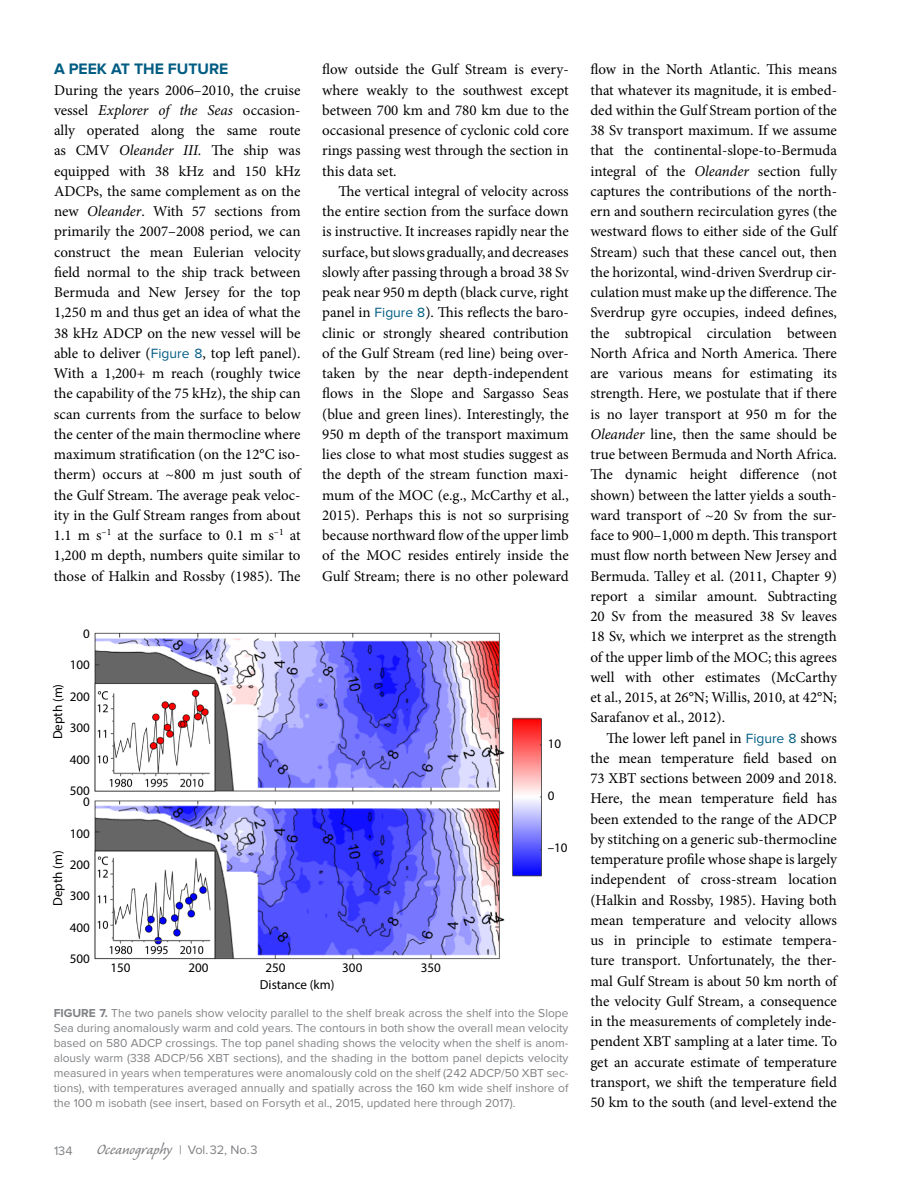
<style>
.page{position:relative;width:918px;height:1188px;background:#fff}
.page>*{position:absolute;margin:0;border:0;box-sizing:border-box;transform-origin:0 0}
.t1{font:18.75px "Caliban Std";color:#808285}
.t2{font:700 15.75px "Proxima Nova";color:#005c83}
.t3{font:15px/20.2px "Minion Pro";color:#000;text-align:justify}
.t4{font:13.05px/11.1px "Myriad Pro";color:#000;text-align:right}
.t5{font:12.75px "Proxima Nova";color:#808285}
.t6{font:12px/15px "Proxima Nova";color:#808285;text-align:justify}
.s1{font-style:italic}
.s2{font-family:"Proxima Nova";font-size:13.8px;color:#005c83}
.s3{font-weight:700}
.s4{font-family:"Proxima Nova";font-size:12.75px}
</style>
<div class="page">
<img style="left:94px;top:632px;width:448px;height:328px">
<p class="t2" style="left:54px;top:60px;width:176px">A PEEK AT THE FUTURE</p>
<p class="t3" style="left:54px;top:80px;width:248px">During the years 2006–2010, the cruise vessel <span class="s1">Explorer of the Seas</span> occasion&shy;ally operated along the same route as CMV <span class="s1">Oleander III.</span> The ship was equipped with 38 kHz and 150 kHz ADCPs, the same complement as on the new <span class="s1">Oleander</span>. With 57 sections from primarily the 2007–2008 period, we can construct the mean Eulerian velocity field normal to the ship track between Bermuda and New Jersey for the top 1,250 m and thus get an idea of what the 38 kHz ADCP on the new vessel will be able to deliver (<span class="s2">Figure 8</span>, top left panel).<br>With a 1,200+ m reach (roughly twice the capability of the 75 kHz), the ship can scan currents from the surface to below the center of the main thermocline where maximum stratification (on the 12°C iso&shy;therm) occurs at ~800 m just south of the Gulf Stream. The average peak veloc&shy;ity in the Gulf Stream ranges from about 1.1 m s<sup>–1</sup> at the surface to 0.1 m s<sup>–1</sup> at 1,200 m depth, numbers quite similar to those of Halkin and Rossby (1985). The</p>
<p class="t3" style="left:322px;top:59px;width:248px">flow outside the Gulf Stream is every&shy;where weakly to the southwest except between 700 km and 780 km due to the occasional presence of cyclonic cold core rings passing west through the section in this data set.</p>
<p class="t3" style="left:322px;top:181px;width:248px;text-indent:16px">The vertical integral of velocity across the entire section from the surface down is instructive. It increases rapidly near the surface, but slows gradually, and decreases slowly after passing through a broad 38 Sv peak near 950 m depth (black curve, right panel in <span class="s2">Figure 8</span>). This reflects the baro&shy;clinic or strongly sheared contribution of the Gulf Stream (red line) being over&shy;taken by the near depth-independent flows in the Slope and Sargasso Seas (blue and green lines). Interestingly, the 950 m depth of the transport maximum lies close to what most studies suggest as the depth of the stream function maxi&shy;mum of the MOC (e.g., McCarthy et al., 2015). Perhaps this is not so surprising because northward flow of the upper limb of the MOC resides entirely inside the Gulf Stream; there is no other poleward</p>
<p class="t4" style="left:83px;top:628px;width:8px">0</p>
<p class="t4" style="left:70px;top:659px;width:22px">100</p>
<p class="t4" style="left:70px;top:691px;width:22px">200</p>
<p class="t4" style="left:70px;top:722px;width:22px">300</p>
<p class="t4" style="left:70px;top:754px;width:22px">400</p>
<p class="t4" style="left:70px;top:785px;width:22px">500<br>0</p>
<p class="t4" style="left:70px;top:827px;width:22px">100</p>
<p class="t4" style="left:70px;top:859px;width:22px">200</p>
<p class="t4" style="left:70px;top:890px;width:22px">300</p>
<p class="t4" style="left:70px;top:921px;width:22px">400</p>
<p class="t4" style="left:70px;top:953px;width:22px">500</p>
<p class="t4" style="left:52px;top:739px;width:57px;rotate:-90deg">Depth (m)</p>
<p class="t4" style="left:52px;top:906px;width:57px;rotate:-90deg">Depth (m)</p>
<p class="t4" style="left:110px;top:962px;width:22px">150</p>
<p class="t4" style="left:189px;top:962px;width:22px">200</p>
<p class="t4" style="left:265px;top:962px;width:22px">250</p>
<p class="t4" style="left:342px;top:962px;width:22px">300</p>
<p class="t4" style="left:421px;top:962px;width:22px">350</p>
<p class="t4" style="left:260px;top:979px;width:76px">Distance (km)</p>
<p class="t4" style="left:548px;top:737px;width:15px">10</p>
<p class="t4" style="left:548px;top:790px;width:8px">0</p>
<p class="t4" style="left:548px;top:842px;width:21px">–10</p>
<p class="t6" style="left:54px;top:1006px;width:516px"><span class="s3">FIGURE 7.</span> The two panels show velocity parallel to the shelf break across the shelf into the Slope Sea during anomalously warm and cold years. The contours in both show the overall mean velocity based on 580 ADCP crossings. The top panel shading shows the velocity when the shelf is anom&shy;alously warm (338 ADCP/56 XBT sections), and the shading in the bottom panel depicts velocity measured in years when temperatures were anomalously cold on the shelf (242 ADCP/50 XBT sec&shy;tions), with temperatures averaged annually and spatially across the 160 km wide shelf inshore of the 100 m isobath (see insert, based on Forsyth et al., 2015, updated here through 2017).</p>
<p class="t5" style="left:54px;top:1143px;width:20px">134</p>
<p class="t1" style="left:97px;top:1140px;width:162px">Oceanography <span class="s4">| Vol.32, No.3</span></p>
<p class="t3" style="left:590px;top:59px;width:248px">flow in the North Atlantic. This means that whatever its magnitude, it is embed&shy;ded within the Gulf Stream portion of the 38 Sv transport maximum. If we assume that the continental-slope-to-Bermuda integral of the <span class="s1">Oleander</span> section fully captures the contributions of the north&shy;ern and southern recirculation gyres (the westward flows to either side of the Gulf Stream) such that these cancel out, then the horizontal, wind-driven Sverdrup cir&shy;culation must make up the difference. The Sverdrup gyre occupies, indeed defines, the subtropical circulation between North Africa and North America. There are various means for estimating its strength. Here, we postulate that if there is no layer transport at 950 m for the <span class="s1">Oleander</span> line, then the same should be true between Bermuda and North Africa.<br>The dynamic height difference (not shown) between the latter yields a south&shy;ward transport of ~20 Sv from the sur&shy;face to 900–1,000 m depth. This transport must flow north between New Jersey and Bermuda. Talley et al. (2011, Chapter 9) report a similar amount. Subtracting 20 Sv from the measured 38 Sv leaves 18 Sv, which we interpret as the strength of the upper limb of the MOC; this agrees well with other estimates (McCarthy et al., 2015, at 26°N; Willis, 2010, at 42°N; Sarafanov et al., 2012).</p>
<p class="t3" style="left:590px;top:728px;width:248px;text-indent:16px">The lower left panel in <span class="s2">Figure 8</span> shows the mean temperature field based on 73 XBT sections between 2009 and 2018.<br>Here, the mean temperature field has been extended to the range of the ADCP by stitching on a generic sub-thermocline temperature profile whose shape is largely independent of cross-stream location (Halkin and Rossby, 1985). Having both mean temperature and velocity allows us in principle to estimate tempera&shy;ture transport. Unfortunately, the ther&shy;mal Gulf Stream is about 50 km north of the velocity Gulf Stream, a consequence in the measurements of completely inde&shy;pendent XBT sampling at a later time. To get an accurate estimate of temperature transport, we shift the temperature field 50 km to the south (and level-extend the</p>
</div>
